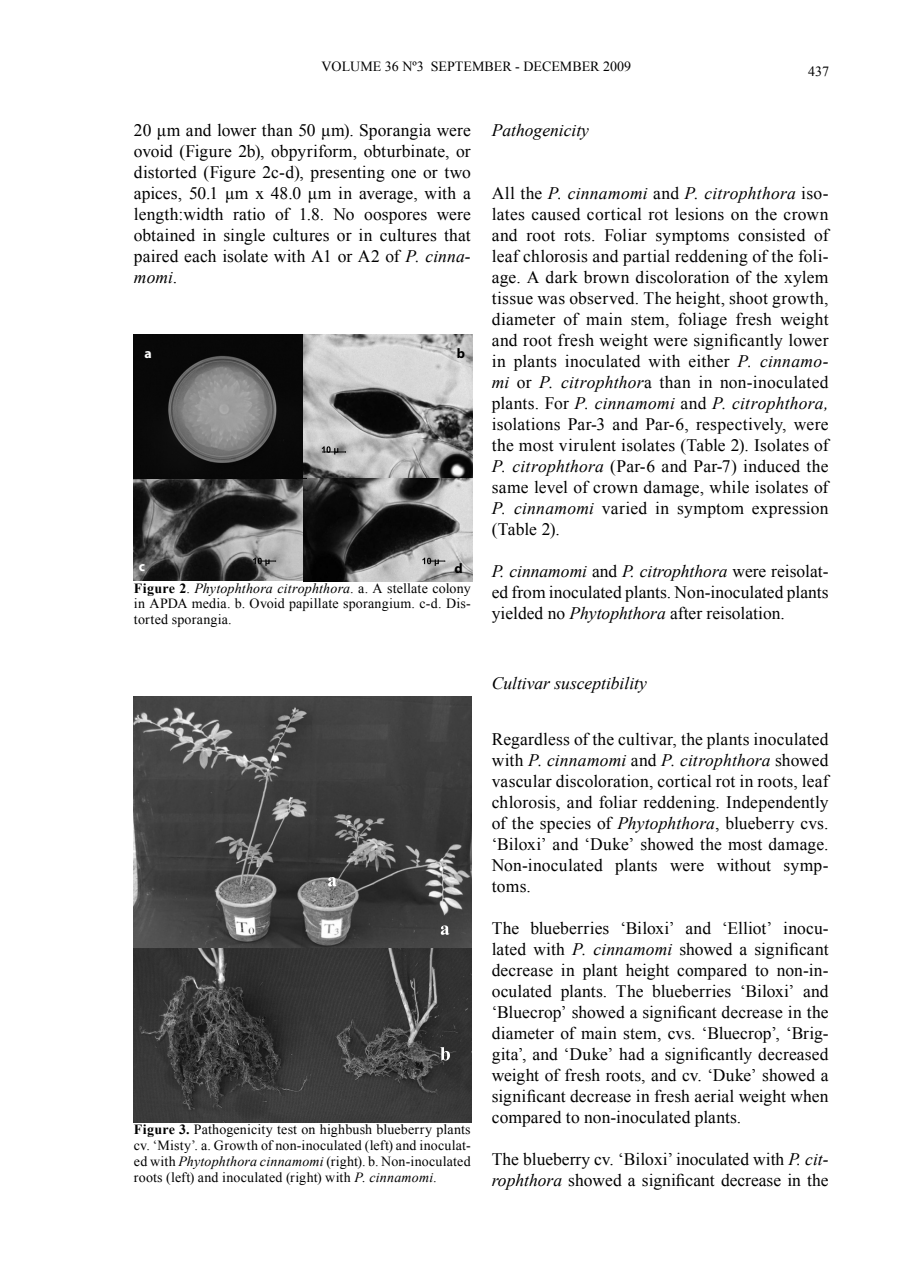
<style>
.page{position:relative;width:903px;height:1280px;background:#fff}
.page>*{position:absolute;margin:0;border:0;box-sizing:border-box;transform-origin:0 0}
.t1{font:17.5px/21px "Times New Roman";color:#000;text-align:justify}
.t2{font:italic 17.5px "Times New Roman";color:#000}
.t3{font:14px/15.8px "Times New Roman";letter-spacing:.01em;color:#000;text-align:justify}
.t4{font:700 13.83px "Myriad Pro";color:#fff}
.t5{font:700 13.83px "Myriad Pro";color:#000}
.s1{font-style:italic}
.s2{font-weight:700}
</style>
<div class="page">
<img style="left:134px;top:477px;width:338px;height:104px">
<img style="left:134px;top:335px;width:173px;height:143px">
<img style="left:303px;top:335px;width:169px;height:142px">
<svg style="left:322px;top:446px;width:24px;height:8px"></svg>
<svg style="left:253px;top:558px;width:23px;height:8px"></svg>
<svg style="left:422px;top:558px;width:24px;height:8px"></svg>
<img style="left:134px;top:696px;width:338px;height:251px">
<img style="left:134px;top:949px;width:338px;height:174px">
<svg style="left:328px;top:877px;width:9px;height:9px"></svg>
<svg style="left:440px;top:1047px;width:10px;height:13px"></svg>
<svg style="left:441px;top:925px;width:8px;height:10px"></svg>
<p class="t3" style="left:321px;top:58px;width:311px">VOLUME 36 Nº3 SEPTEMBER - DECEMBER 2009</p>
<p class="t3" style="left:808px;top:64px;width:22px">437</p>
<p class="t1" style="left:134px;top:120px;width:338px">20 μm and lower than 50 μm). Sporangia were ovoid (Figure 2b), obpyriform, obturbinate, or distorted (Figure 2c-d), presenting one or two apices, 50.1 μm x 48.0 μm in average, with a length:width ratio of 1.8. No oospores were obtained in single cultures or in cultures that paired each isolate with A1 or A2 of <span class="s1">P. cinna&shy;momi</span>.</p>
<p class="t4" style="left:144px;top:345px;width:9px">a</p>
<p class="t5" style="left:457px;top:345px;width:10px">b</p>
<p class="t4" style="left:139px;top:558px;width:8px">c</p>
<p class="t5" style="left:455px;top:560px;width:10px">d</p>
<p class="t3" style="left:134px;top:580px;width:338px"><span class="s2">Figure 2</span>. <span class="s1">Phytophthora citrophthora</span>. a. A stellate colony in APDA media. b. Ovoid papillate sporangium. c-d. Dis&shy;torted sporangia.</p>
<p class="t3" style="left:134px;top:1122px;width:338px"><span class="s2">Figure 3.</span> Pathogenicity test on highbush blueberry plants cv. ‘Misty’. a. Growth of non-inoculated (left) and inoculat&shy;ed with <span class="s1">Phytophthora cinnamomi</span> (right). b. Non-inoculated roots (left) and inoculated (right) with <span class="s1">P. cinnamomi</span>.</p>
<p class="t2" style="left:492px;top:121px;width:99px">Pathogenicity</p>
<p class="t1" style="left:492px;top:183px;width:338px">All the <span class="s1">P. cinnamomi</span> and <span class="s1">P. citrophthora</span> iso&shy;lates caused cortical rot lesions on the crown and root rots. Foliar symptoms consisted of leaf chlorosis and partial reddening of the foli&shy;age. A dark brown discoloration of the xylem tissue was observed. The height, shoot growth, diameter of main stem, foliage fresh weight and root fresh weight were significantly lower in plants inoculated with either <span class="s1">P. cinnamo&shy;mi</span> or <span class="s1">P. citrophthor</span>a than in non-inoculated plants. For <span class="s1">P. cinnamomi</span> and <span class="s1">P. citrophthora, </span>isolations Par-3 and Par-6, respectively, were the most virulent isolates (Table 2). Isolates of <span class="s1">P. citrophthora</span> (Par-6 and Par-7) induced the same level of crown damage, while isolates of <span class="s1">P. cinnamomi</span> varied in symptom expression (Table 2).</p>
<p class="t1" style="left:492px;top:561px;width:338px"><span class="s1">P. cinnamomi</span> and <span class="s1">P. citrophthora</span> were reisolat&shy;ed from inoculated plants. Non-inoculated plants yielded no <span class="s1">Phytophthora</span> after reisolation.</p>
<p class="t2" style="left:492px;top:673px;width:157px">Cultivar susceptibility</p>
<p class="t1" style="left:492px;top:728px;width:338px">Regardless of the cultivar, the plants inoculated with <span class="s1">P. cinnamomi</span> and <span class="s1">P. citrophthora</span> showed vascular discoloration, cortical rot in roots, leaf chlorosis, and foliar reddening. Independently of the species of <span class="s1">Phytophthora</span>, blueberry cvs. ‘Biloxi’ and ‘Duke’ showed the most damage.<br>Non-inoculated plants were without symp&shy;toms.</p>
<p class="t1" style="left:492px;top:917px;width:338px">The blueberries ‘Biloxi’ and ‘Elliot’ inocu&shy;lated with <span class="s1">P. cinnamomi</span> showed a significant decrease in plant height compared to non-in&shy;oculated plants. The blueberries ‘Biloxi’ and ‘Bluecrop’ showed a significant decrease in the diameter of main stem, cvs. ‘Bluecrop’, ‘Brig&shy;gita’, and ‘Duke’ had a significantly decreased weight of fresh roots, and cv. ‘Duke’ showed a significant decrease in fresh aerial weight when compared to non-inoculated plants.</p>
<p class="t1" style="left:492px;top:1148px;width:338px">The blueberry cv. ‘Biloxi’ inoculated with <span class="s1">P. cit&shy;rophthora</span> showed a significant decrease in the</p>
</div>
